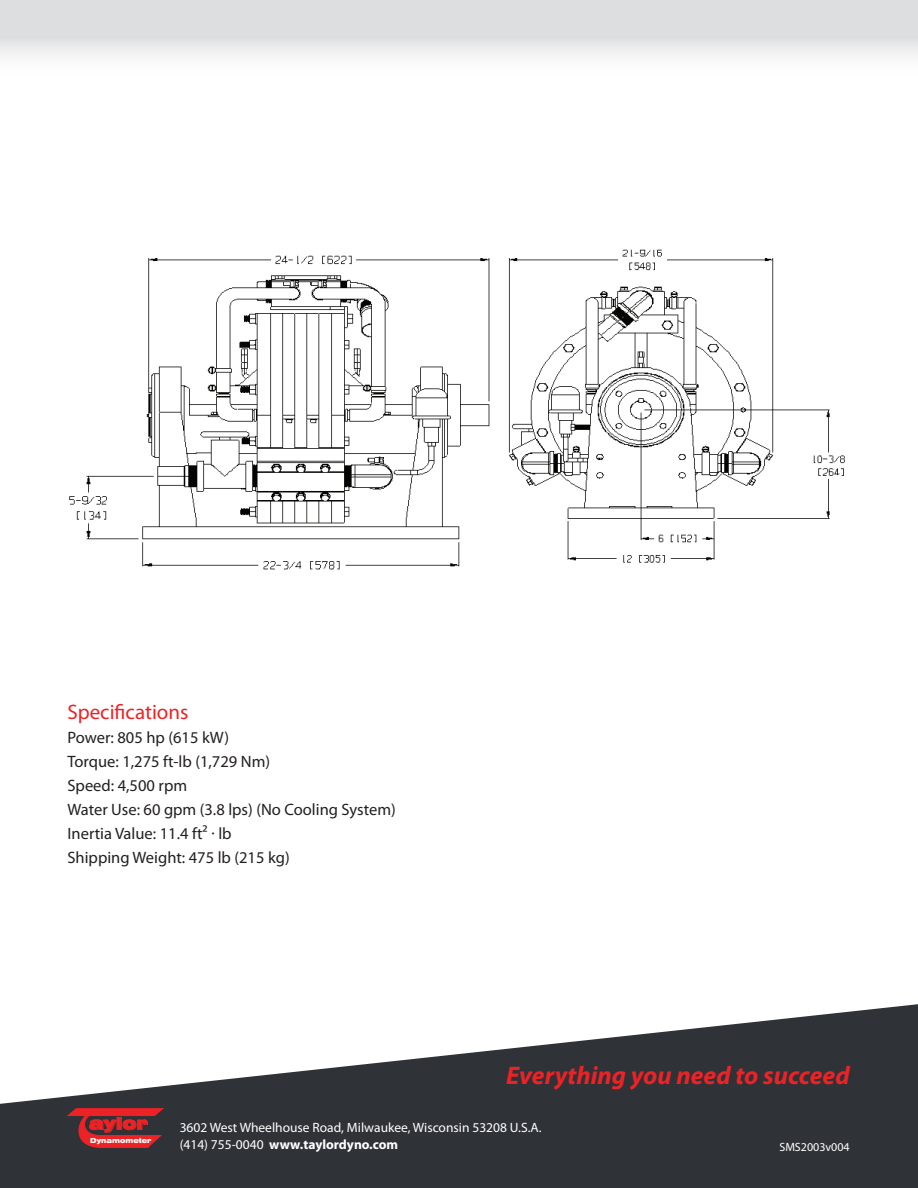
<style>
.page{position:relative;width:918px;height:1188px;background:#fff}
.page>*{position:absolute;margin:0;border:0;box-sizing:border-box;transform-origin:0 0}
.t1{font:italic 700 25.5px "Myriad Pro";color:#ed2225}
.t2{font:21px "Myriad Pro";color:#ed2225}
.t3{font:16.5px/24px "Myriad Pro";color:#231f20}
.t4{font:900 expanded 16.5px "Swiss 721 BT";color:#ed2225}
.t5{font:13.5px/16.5px "Myriad Pro";color:#fff}
.t6{font:12px "Myriad Pro";color:#fff}
.t7{font:900 expanded 6.9px "Swiss 721 BT";color:#fff;scale:.91 1}
.s1{font-weight:700}
</style>
<div class="page">
<img style="left:69px;top:249px;width:776px;height:321px">
<div style="left:0;top:0;width:918px;height:78px;background:linear-gradient(to bottom,#d3d4d7,#fdfdfd)"></div>
<svg style="left:0;top:1004px;width:918px;height:184px;fill:#2f3338"></svg>
<svg style="left:68px;top:1108px;width:95px;height:40px;background:#92292d"></svg>
<p class="t2" style="left:68px;top:699px;width:122px">Specifications</p>
<p class="t3" style="left:68px;top:725px;width:330px">Power: 805 hp (615 kW)<br>Torque: 1,275 ft-lb (1,729 Nm)<br>Speed: 4,500 rpm<br>Water Use: 60 gpm (3.8 lps) (No Cooling System)<br>Inertia Value: 11.4 ft2 · lb<br>Shipping Weight: 475 lb (215 kg)</p>
<h1 class="t1" style="left:506px;top:1059px;width:345px">Everything you need to succeed</h1>
<p class="t4" style="left:89px;top:1114px;width:60px">aylor</p>
<p class="t7" style="left:90px;top:1136px;width:69px">Dynamometer</p>
<p class="t5" style="left:180px;top:1119px;width:363px">3602 West Wheelhouse Road, Milwaukee, Wisconsin 53208 U.S.A. (414) 755-0040 <span class="s1">www.taylordyno.com</span></p>
<p class="t6" style="left:779px;top:1140px;width:72px">SMS2003v004</p>
</div>
